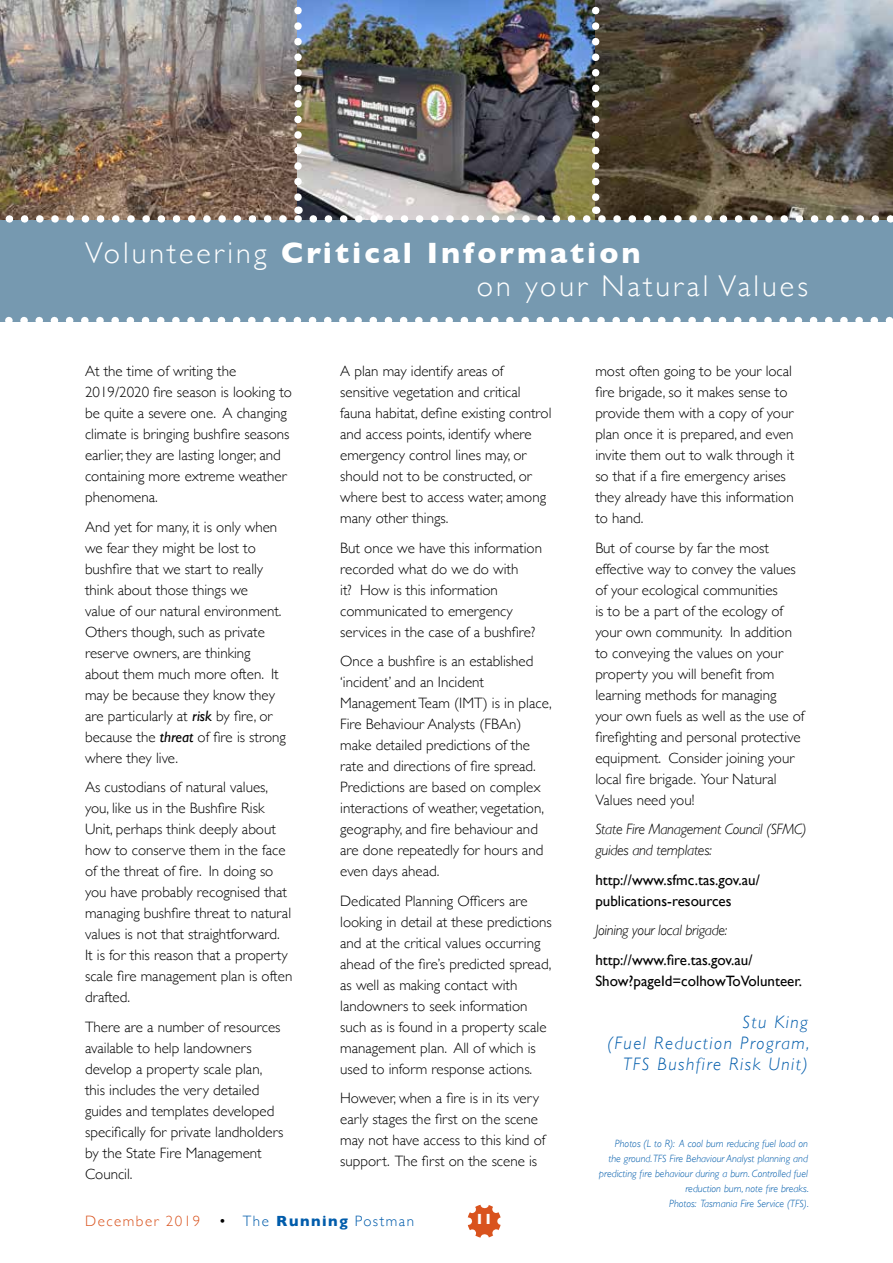
<style>
.page{position:relative;width:893px;height:1263px;background:#fff}
.page>*{position:absolute;margin:0;border:0;box-sizing:border-box;transform-origin:0 0}
.t1{font:300 30px/33px "Gill Sans";letter-spacing:.1em;color:#fff}
.t2{font:italic 300 18px/21px "Gill Sans";letter-spacing:.085em;color:#005cab;text-align:right}
.t3{font:300 15px/21px "Gill Sans";color:#000}
.t4{font:15px/21px "Gill Sans";color:#000}
.t5{font:italic 300 15px/21px "Gill Sans";letter-spacing:-.02em;color:#000}
.t6{font:300 15px "Gill Sans";letter-spacing:.1em;color:#d9531e}
.t7{font:700 15px "Gill Sans";color:#fff}
.t8{font:italic 300 10.5px/15px "Gill Sans";color:#005cab;text-align:right}
.s1{font-weight:700}
.s2{font-weight:400;font-style:italic}
.s3{color:#000}
.s4{color:#005cab}
.s5{font-weight:700;color:#005cab}
</style>
<div class="page">
<div style="left:0;top:219px;width:893px;height:102px;background:#7699b0"></div>
<svg style="left:0;top:317px;width:893px;height:5px"></svg>
<svg style="left:467px;top:1204px;width:34px;height:34px"></svg>
<img style="left:0;top:0;width:893px;height:223px">
<h1 class="t1" style="left:477px;top:236px;width:332px;text-indent:-392px">Volunteering <span class="s1">Critical Information<br></span>on your Natural Values</h1>
<p class="t3" style="left:85px;top:360px;width:208px">At the time of writing the<br>2019/2020 fire season is looking to be quite a severe one. A changing climate is bringing bushfire seasons earlier, they are lasting longer, and containing more extreme weather phenomena.</p>
<p class="t3" style="left:85px;top:515px;width:202px">And yet for many, it is only when we fear they might be lost to bushfire that we start to really think about those things we<br>value of our natural environment.<br>Others though, such as private reserve owners, are thinking about them much more often. It may be because they know they are particularly at <span class="s2">risk</span> by fire, or because the <span class="s2">threat</span> of fire is strong where they live.</p>
<p class="t3" style="left:85px;top:776px;width:209px">As custodians of natural values, you, like us in the Bushfire Risk<br>Unit, perhaps think deeply about how to conserve them in the face of the threat of fire. In doing so you have probably recognised that managing bushfire threat to natural values is not that straightforward.<br>It is for this reason that a property scale fire management plan is often drafted.</p>
<p class="t3" style="left:85px;top:1015px;width:200px">There are a number of resources available to help landowners develop a property scale plan, this includes the very detailed guides and templates developed specifically for private landholders by the State Fire Management<br>Council.</p>
<p class="t3" style="left:340px;top:360px;width:213px">A plan may identify areas of sensitive vegetation and critical fauna habitat, define existing control and access points, identify where emergency control lines may, or should not to be constructed, or where best to access water, among many other things.</p>
<p class="t3" style="left:340px;top:536px;width:203px">But once we have this information recorded what do we do with<br>it? How is this information communicated to emergency services in the case of a bushfire?</p>
<p class="t3" style="left:340px;top:650px;width:213px">Once a bushfire is an established ‘incident’ and an Incident<br>Management Team (IMT) is in place,<br>Fire Behaviour Analysts (FBAn) make detailed predictions of the rate and directions of fire spread.<br>Predictions are based on complex interactions of weather, vegetation, geography, and fire behaviour and are done repeatedly for hours and even days ahead.</p>
<p class="t3" style="left:340px;top:889px;width:213px">Dedicated Planning Officers are looking in detail at these predictions and at the critical values occurring ahead of the fire’s predicted spread, as well as making contact with landowners to seek information such as is found in a property scale management plan. All of which is used to inform response actions.</p>
<p class="t3" style="left:340px;top:1087px;width:207px">However, when a fire is in its very early stages the first on the scene may not have access to this kind of support. The first on the scene is</p>
<p class="t6" style="left:85px;top:1209px;width:330px">December 2019 <span class="s3">•</span> <span class="s4">The</span> <span class="s5">Running</span> <span class="s4">Postman</span></p>
<p class="t7" style="left:475px;top:1207px;width:19px">11</p>
<p class="t3" style="left:595px;top:360px;width:200px">most often going to be your local fire brigade, so it makes sense to provide them with a copy of your plan once it is prepared, and even invite them out to walk through it so that if a fire emergency arises they already have this information to hand.</p>
<p class="t3" style="left:595px;top:536px;width:211px">But of course by far the most effective way to convey the values of your ecological communities<br>is to be a part of the ecology of your own community. In addition to conveying the values on your property you will benefit from learning methods for managing your own fuels as well as the use of firefighting and personal protective equipment. Consider joining your local fire brigade. Your Natural<br>Values need you!</p>
<p class="t5" style="left:595px;top:819px;width:213px">State Fire Management Council (SFMC) guides and templates:</p>
<p class="t4" style="left:595px;top:869px;width:166px">http://www.sfmc.tas.gov.au/ publications-resources</p>
<p class="t5" style="left:595px;top:920px;width:134px">Joining your local brigade:</p>
<p class="t4" style="left:595px;top:949px;width:208px">http://www.fire.tas.gov.au/<br>Show?pageId=colhowToVolunteer.</p>
<p class="t2" style="left:608px;top:1011px;width:203px">Stu King<br>(Fuel Reduction Program,<br>TFS Bushfire Risk Unit)</p>
<p class="t8" style="left:599px;top:1136px;width:211px">Photos (L to R): A cool burn reducing fuel load on<br>the ground. TFS Fire Behaviour Analyst planning and predicting fire behaviour during a burn. Controlled fuel reduction burn, note fire breaks.<br>Photos: Tasmania Fire Service (TFS).</p>
</div>
